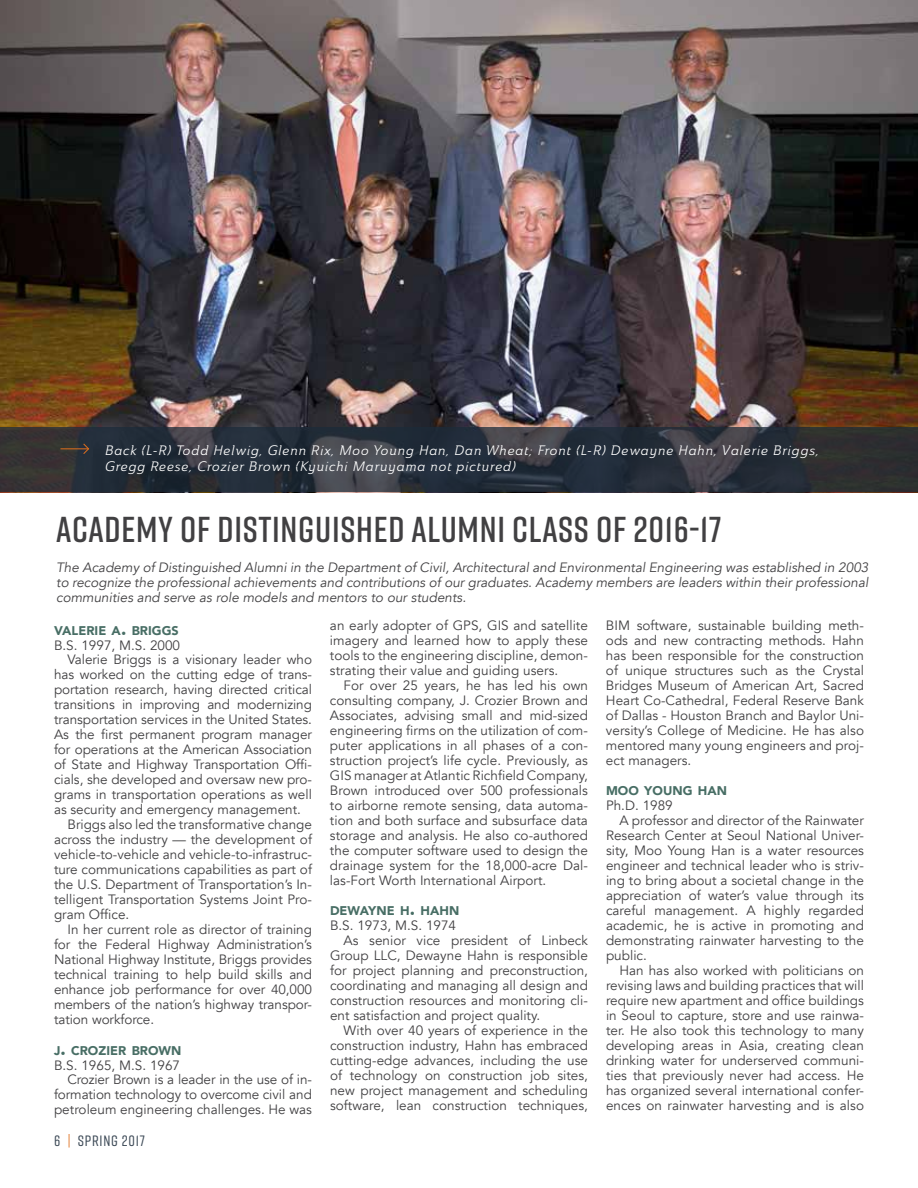
<style>
.page{position:relative;width:918px;height:1188px;background:#fff}
.page>*{position:absolute;margin:0;border:0;box-sizing:border-box;transform-origin:0 0}
.t1{font:600 36px "Rift";letter-spacing:.02em;color:#414042}
.t2{font:500 15px "Rift";letter-spacing:.05em;color:#3d4a57}
.t3{font:13.5px/15px "Avenir";color:#414042;text-align:justify}
.t4{font:italic 13.5px/15px "Avenir";color:#414042;text-align:justify}
.t5{font:13.5px/16.5px "Ainslie Nor Reg It";letter-spacing:.05em;color:#fff}
.t6{font:900 12.6px "Avenir";letter-spacing:.005em;color:#486e65}
.s1{font-size:18px}
.s2{color:#e58742}
</style>
<div class="page">
<img style="left:0;top:0;width:918px;height:427px">
<svg style="left:0;top:427px;width:918px;height:65px;fill:#262f37"></svg>
<svg style="left:60px;top:443px;width:30px;height:12px"></svg>
<p class="t5" style="left:105px;top:441px;width:716px">Back (L-R) Todd Helwig, Glenn Rix, Moo Young Han, Dan Wheat; Front (L-R) Dewayne Hahn, Valerie Briggs,<br>Gregg Reese, Crozier Brown (Kyuichi Maruyama not pictured)</p>
<h1 class="t1" style="left:56px;top:504px;width:667px">ACADEMY OF DISTINGUISHED ALUMNI CLASS OF 2016-17</h1>
<p class="t4" style="left:56px;top:560px;width:814px">The Academy of Distinguished Alumni in the Department of Civil, Architectural and Environmental Engineering was established in 2003 to recognize the professional achievements and contributions of our graduates. Academy members are leaders within their professional communities and serve as role models and mentors to our students.</p>
<p class="t6" style="left:54px;top:619px;width:32px">VALERIE</p>
<p class="t6" style="left:112px;top:619px;width:69px">A<span class="s1">.</span> BRIGGS</p>
<p class="t3" style="left:54px;top:638px;width:128px">B.S. 1997, M.S. 2000</p>
<p class="t3" style="left:68px;top:653px;width:246px">Valerie Briggs is a visionary leader who</p>
<p class="t3" style="left:54px;top:668px;width:260px">has worked on the cutting edge of trans-</p>
<p class="t3" style="left:54px;top:683px;width:259px">portation research, having directed critical</p>
<p class="t3" style="left:54px;top:698px;width:260px">transitions in improving and modernizing</p>
<p class="t3" style="left:54px;top:713px;width:260px">transportation services in the United States.</p>
<p class="t3" style="left:54px;top:728px;width:260px">As the first permanent program manager</p>
<p class="t3" style="left:54px;top:743px;width:259px">for operations at the American Association</p>
<p class="t3" style="left:54px;top:758px;width:259px">of State and Highway Transportation Offi-</p>
<p class="t3" style="left:54px;top:773px;width:260px">cials, she developed and oversaw new pro-</p>
<p class="t3" style="left:54px;top:788px;width:259px">grams in transportation operations as well</p>
<p class="t3" style="left:54px;top:803px;width:249px">as security and emergency management.</p>
<p class="t3" style="left:68px;top:818px;width:246px">Briggs also led the transformative change</p>
<p class="t3" style="left:54px;top:833px;width:259px">across the industry — the development of</p>
<p class="t3" style="left:54px;top:848px;width:260px">vehicle-to-vehicle and vehicle-to-infrastruc-</p>
<p class="t3" style="left:54px;top:863px;width:259px">ture communications capabilities as part of</p>
<p class="t3" style="left:54px;top:878px;width:259px">the U.S. Department of Transportation’s In-</p>
<p class="t3" style="left:54px;top:893px;width:260px">telligent Transportation Systems Joint Pro-</p>
<p class="t3" style="left:54px;top:908px;width:77px">gram Office.</p>
<p class="t3" style="left:68px;top:923px;width:246px">In her current role as director of training</p>
<p class="t3" style="left:54px;top:938px;width:259px">for the Federal Highway Administration’s</p>
<p class="t3" style="left:54px;top:953px;width:259px">National Highway Institute, Briggs provides</p>
<p class="t3" style="left:54px;top:968px;width:259px">technical training to help build skills and</p>
<p class="t3" style="left:54px;top:983px;width:259px">enhance job performance for over 40,000</p>
<p class="t3" style="left:54px;top:998px;width:259px">members of the nation’s highway transpor-</p>
<p class="t3" style="left:54px;top:1013px;width:102px">tation workforce.</p>
<p class="t6" style="left:54px;top:1039px;width:27px">J<span class="s1">.</span> CRO</p>
<p class="t6" style="left:98px;top:1039px;width:16px">ZIER</p>
<p class="t6" style="left:132px;top:1039px;width:20px">BROWN</p>
<p class="t3" style="left:54px;top:1058px;width:128px">B.S. 1965, M.S. 1967</p>
<p class="t3" style="left:68px;top:1073px;width:246px">Crozier Brown is a leader in the use of in-</p>
<p class="t3" style="left:54px;top:1088px;width:259px">formation technology to overcome civil and</p>
<p class="t3" style="left:54px;top:1103px;width:259px">petroleum engineering challenges. He was</p>
<p class="t2" style="left:54px;top:1130px;width:92px">6 <span class="s2">|</span> SPRING 2017</p>
<p class="t3" style="left:330px;top:618px;width:260px">an early adopter of GPS, GIS and satellite imagery and learned how to apply these tools to the engineering discipline, demon&shy;strating their value and guiding users.</p>
<p class="t3" style="left:330px;top:678px;width:260px;text-indent:14px">For over 25 years, he has led his own consulting company, J. Crozier Brown and Associates, advising small and mid-sized engineering firms on the utilization of com&shy;puter applications in all phases of a con&shy;struction project’s life cycle. Previously, as GIS manager at Atlantic Richfield Company, Brown introduced over 500 professionals to airborne remote sensing, data automa&shy;tion and both surface and subsurface data storage and analysis. He also co-authored the computer software used to design the drainage system for the 18,000-acre Dal&shy;las-Fort Worth International Airport.</p>
<p class="t6" style="left:330px;top:900px;width:11px">DEWA</p>
<p class="t6" style="left:368px;top:900px;width:63px">YNE H<span class="s1">.</span> HAHN</p>
<p class="t3" style="left:330px;top:918px;width:128px">B.S. 1973, M.S. 1974</p>
<p class="t3" style="left:344px;top:933px;width:246px">As senior vice president of Linbeck</p>
<p class="t3" style="left:330px;top:948px;width:260px">Group LLC, Dewayne Hahn is responsible</p>
<p class="t3" style="left:330px;top:963px;width:259px">for project planning and preconstruction,</p>
<p class="t3" style="left:330px;top:978px;width:259px">coordinating and managing all design and</p>
<p class="t3" style="left:330px;top:993px;width:259px">construction resources and monitoring cli-</p>
<p class="t3" style="left:330px;top:1008px;width:212px">ent satisfaction and project quality.</p>
<p class="t3" style="left:344px;top:1023px;width:246px">With over 40 years of experience in the</p>
<p class="t3" style="left:330px;top:1038px;width:260px">construction industry, Hahn has embraced</p>
<p class="t3" style="left:330px;top:1053px;width:260px">cutting-edge advances, including the use</p>
<p class="t3" style="left:330px;top:1068px;width:260px">of technology on construction job sites,</p>
<p class="t3" style="left:330px;top:1083px;width:259px">new project management and scheduling</p>
<p class="t3" style="left:330px;top:1098px;width:259px">software, lean construction techniques,</p>
<p class="t3" style="left:606px;top:618px;width:260px">BIM software, sustainable building meth&shy;ods and new contracting methods. Hahn has been responsible for the construction of unique structures such as the Crystal Bridges Museum of American Art, Sacred Heart Co-Cathedral, Federal Reserve Bank of Dallas - Houston Branch and Baylor Uni&shy;versity’s College of Medicine. He has also mentored many young engineers and proj&shy;ect managers.</p>
<p class="t6" style="left:606px;top:780px;width:12px">MOO</p>
<p class="t6" style="left:644px;top:780px;width:64px">YOUNG HAN</p>
<p class="t3" style="left:606px;top:798px;width:68px">Ph.D. 1989</p>
<p class="t3" style="left:620px;top:813px;width:246px">A professor and director of the Rainwater</p>
<p class="t3" style="left:606px;top:828px;width:259px">Research Center at Seoul National Univer-</p>
<p class="t3" style="left:606px;top:843px;width:260px">sity, Moo Young Han is a water resources</p>
<p class="t3" style="left:606px;top:858px;width:260px">engineer and technical leader who is striv-</p>
<p class="t3" style="left:606px;top:873px;width:259px">ing to bring about a societal change in the</p>
<p class="t3" style="left:606px;top:888px;width:260px">appreciation of water’s value through its</p>
<p class="t3" style="left:606px;top:903px;width:260px">careful management. A highly regarded</p>
<p class="t3" style="left:606px;top:918px;width:259px">academic, he is active in promoting and</p>
<p class="t3" style="left:606px;top:933px;width:259px">demonstrating rainwater harvesting to the</p>
<p class="t3" style="left:606px;top:948px;width:42px">public.</p>
<p class="t3" style="left:620px;top:963px;width:246px">Han has also worked with politicians on</p>
<p class="t3" style="left:606px;top:978px;width:259px">revising laws and building practices that will</p>
<p class="t3" style="left:606px;top:993px;width:260px">require new apartment and office buildings</p>
<p class="t3" style="left:606px;top:1008px;width:259px">in Seoul to capture, store and use rainwa-</p>
<p class="t3" style="left:606px;top:1023px;width:260px">ter. He also took this technology to many</p>
<p class="t3" style="left:606px;top:1038px;width:259px">developing areas in Asia, creating clean</p>
<p class="t3" style="left:606px;top:1053px;width:260px">drinking water for underserved communi-</p>
<p class="t3" style="left:606px;top:1068px;width:259px">ties that previously never had access. He</p>
<p class="t3" style="left:606px;top:1083px;width:259px">has organized several international confer-</p>
<p class="t3" style="left:606px;top:1098px;width:260px">ences on rainwater harvesting and is also</p>
</div>
